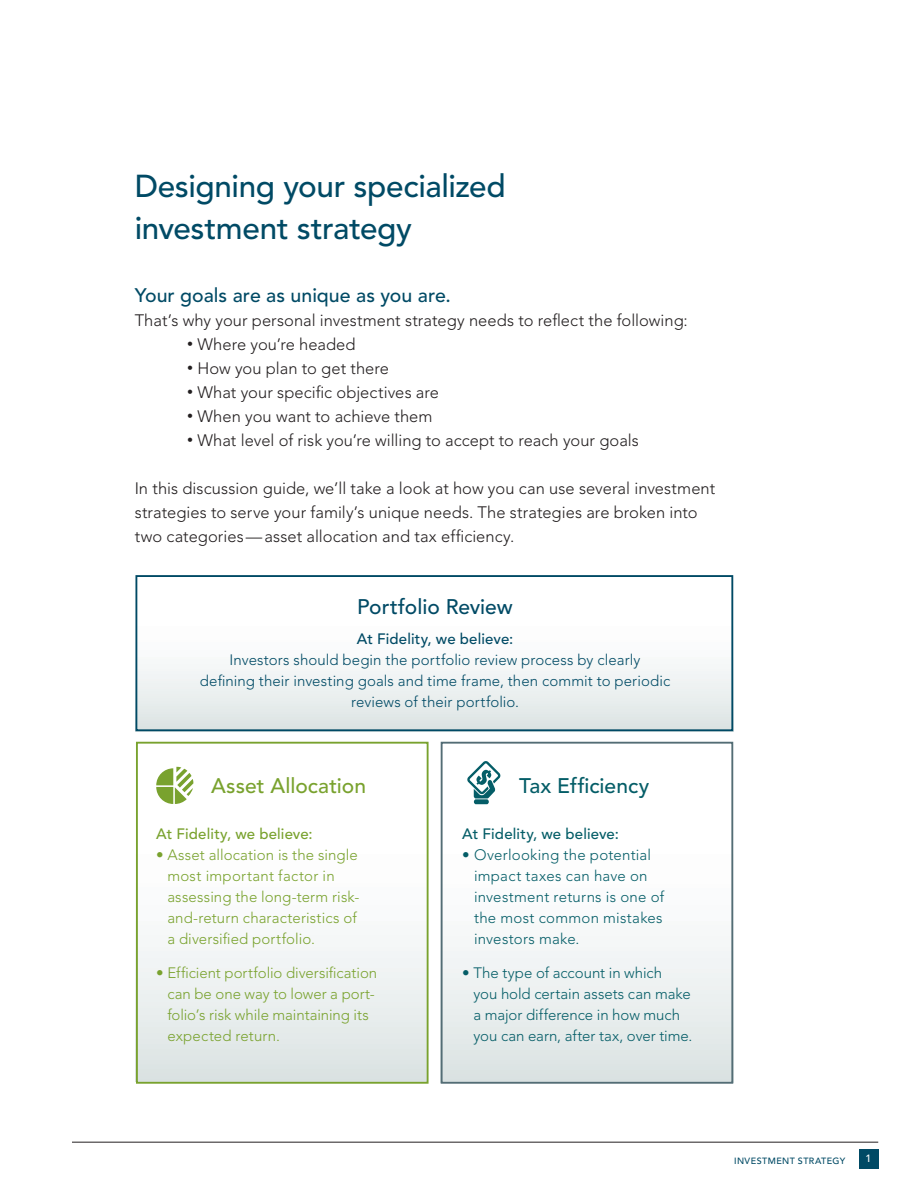
<style>
.page{position:relative;width:918px;height:1188px;background:#fff}
.page>*{position:absolute;margin:0;border:0;box-sizing:border-box;transform-origin:0 0}
.t1{font:500 31.5px/42px "Avenir";letter-spacing:-.01em;color:#004a65}
.t2{font:500 21px "Avenir";color:#79a22e}
.t3{font:500 21px "Avenir";letter-spacing:-.005em;color:#004a65}
.t4{font:500 21px "Avenir";letter-spacing:.005em;color:#045d67}
.t5{font:500 19.5px "Avenir";letter-spacing:.005em;color:#004a65}
.t6{font:300 16.5px/24px "Avenir";color:#231f20}
.t7{font:300 15px/21px "Avenir";letter-spacing:.005em;color:#79a22e}
.t8{font:300 15px/21px "Avenir";letter-spacing:.01em;color:#045d67}
.t9{font:300 15px/21px "Avenir";letter-spacing:.005em;color:#004a65;text-align:center}
.t10{font:500 15px "Avenir";letter-spacing:.01em;color:#79a22e}
.t11{font:500 15px "Avenir";letter-spacing:.01em;color:#045d67}
.t12{font:500 15px "Avenir";letter-spacing:.01em;color:#004a65}
.t13{font:500 10.5px "Avenir";color:#fff}
.t14{font:500 9px "Avenir";letter-spacing:.045em;color:#004a65}
.s1{font-size:12px}
</style>
<div class="page">
<hr style="left:72px;top:1142px;width:806px;height:1px;background:#231f20">
<div style="left:135px;top:744px;width:293px;height:338px;background:linear-gradient(to bottom,#fff,#e1e8e8)"></div>
<div style="left:440px;top:744px;width:293px;height:338px;background:linear-gradient(to bottom,#fff,#e1e8e8)"></div>
<div style="left:136px;top:575px;width:598px;height:156px;background:linear-gradient(to bottom,#fff,#e2e8e8)"></div>
<div style="left:136px;top:742px;width:293px;height:342px;border:2px solid #79a22e"></div>
<div style="left:859px;top:1149px;width:19px;height:20px;background:#004a65"></div>
<div style="left:441px;top:742px;width:292px;height:342px;border:2px solid #536d75"></div>
<svg style="left:467px;top:761px;width:34px;height:43px"></svg>
<svg style="left:156px;top:767px;width:37px;height:37px"></svg>
<div style="left:135px;top:575px;width:598px;height:156px;border:2px solid #004a65"></div>
<h1 class="t1" style="left:135px;top:166px;width:372px">Designing your specialized investment strategy</h1>
<p class="t5" style="left:135px;top:284px;width:318px">Your goals are as unique as you are.</p>
<p class="t6" style="left:135px;top:308px;width:555px">That’s why your personal investment strategy needs to reflect the following:</p>
<p class="t6" style="left:187px;top:332px;width:170px"><span class="s1">•</span> Where you’re headed</p>
<p class="t6" style="left:187px;top:356px;width:203px"><span class="s1">•</span> How you plan to get there</p>
<p class="t6" style="left:187px;top:380px;width:253px"><span class="s1">•</span> What your specific objectives are</p>
<p class="t6" style="left:187px;top:404px;width:247px"><span class="s1">•</span> When you want to achieve them</p>
<p class="t6" style="left:187px;top:428px;width:453px"><span class="s1">•</span> What level of risk you’re willing to accept to reach your goals</p>
<p class="t6" style="left:135px;top:476px;width:582px">In this discussion guide, we’ll take a look at how you can use several investment strategies to serve your family’s unique needs. The strategies are broken into two categories—asset allocation and tax efficiency.</p>
<p class="t3" style="left:357px;top:594px;width:157px">Portfolio Review</p>
<p class="t12" style="left:357px;top:630px;width:158px">At Fidelity, we believe:</p>
<p class="t9" style="left:200px;top:650px;width:472px">Investors should begin the portfolio review process by clearly<br>defining their investing goals and time frame, then commit to periodic reviews of their portfolio.</p>
<p class="t2" style="left:211px;top:773px;width:156px">Asset Allocation</p>
<p class="t4" style="left:519px;top:773px;width:132px">Tax Efficiency</p>
<p class="t10" style="left:156px;top:825px;width:158px">At Fidelity, we believe:</p>
<p class="t7" style="left:167px;top:844px;width:194px;text-indent:-11px">• Asset allocation is the single most important factor in assessing the long-term risk&shy;and-return characteristics of a diversified portfolio.</p>
<p class="t7" style="left:167px;top:963px;width:211px;text-indent:-11px">• Efficient portfolio diversification can be one way to lower a port&shy;folio’s risk while maintaining its expected return.</p>
<p class="t11" style="left:462px;top:825px;width:158px">At Fidelity, we believe:</p>
<p class="t8" style="left:474px;top:844px;width:192px;text-indent:-12px">• Overlooking the potential impact taxes can have on investment returns is one of the most common mistakes investors make.</p>
<p class="t8" style="left:473px;top:963px;width:220px;text-indent:-11px">• The type of account in which<br>you hold certain assets can make a major difference in how much you can earn, after tax, over time.</p>
<p class="t14" style="left:734px;top:1155px;width:113px">INVESTMENT STRATEGY</p>
<p class="t13" style="left:866px;top:1153px;width:7px">1</p>
</div>
